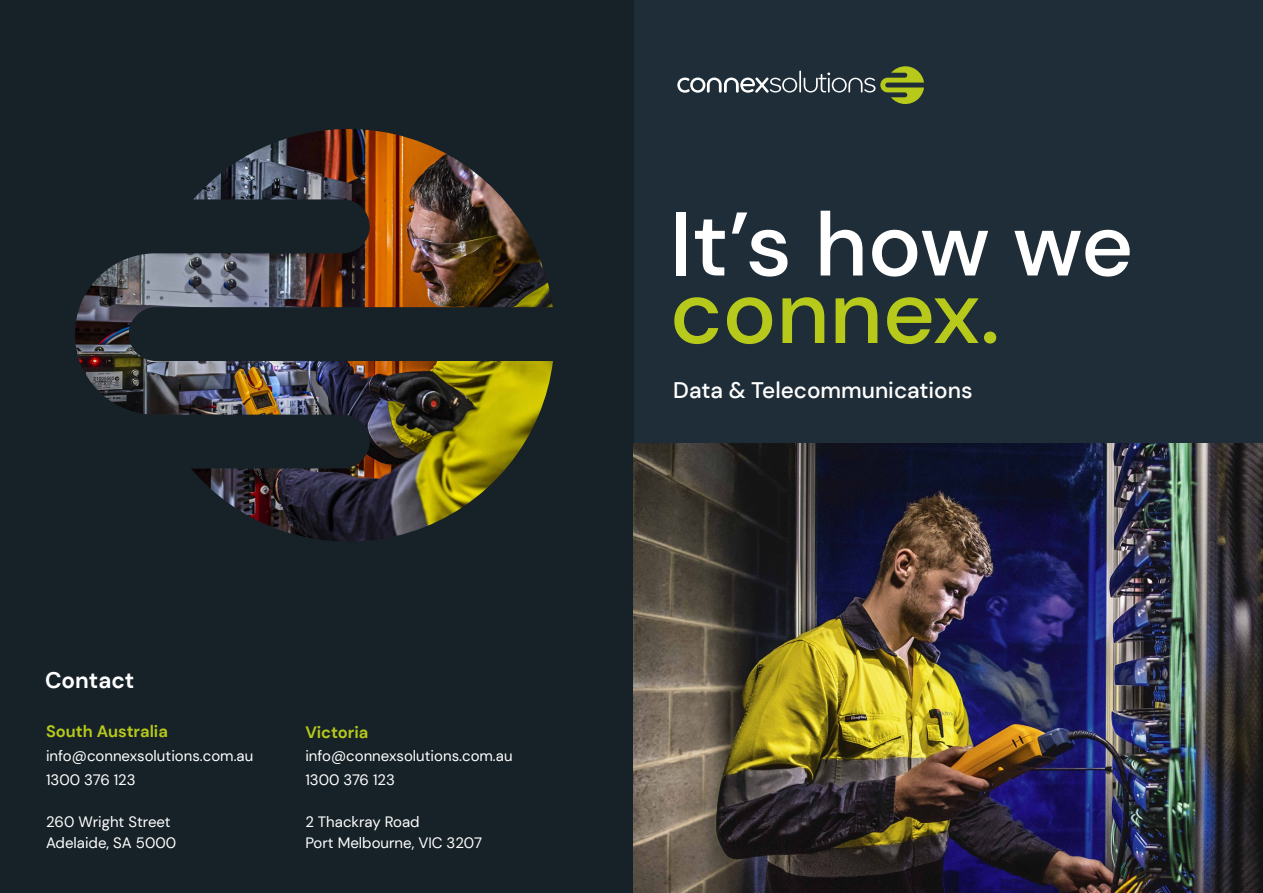
<style>
.page{position:relative;width:1263px;height:893px;background:#fff}
.page>*{position:absolute;margin:0;border:0;box-sizing:border-box;transform-origin:0 0}
.t1{font:500 90px "DM Sans";letter-spacing:-.01em;color:#fff}
.t2{font:500 90px "DM Sans";color:#b7c91b}
.t3{font:500 22.5px "DM Sans";color:#fff}
.t4{font:700 22.5px "DM Sans";color:#fff}
.t5{font:700 16.5px "DM Sans";color:#b7c91b}
.t6{font:15px/24px "DM Sans";color:#fff}
</style>
<div class="page">
<div style="left:631px;top:0;width:632px;height:893px;background:#1e2d37"></div>
<div style="left:0;top:0;width:633px;height:893px;background:#172228"></div>
<svg style="left:677px;top:66px;width:247px;height:38px"></svg>
<img style="left:75px;top:129px;width:478px;height:412px">
<img style="left:633px;top:443px;width:630px;height:450px">
<h2 class="t4" style="left:45px;top:666px;width:91px">Contact</h2>
<p class="t5" style="left:46px;top:721px;width:123px">South Australia</p>
<p class="t6" style="left:46px;top:743px;width:209px">info@connexsolutions.com.au<br>1300 376 123</p>
<p class="t6" style="left:46px;top:811px;width:132px;line-height:21px">260 Wright Street<br>Adelaide, SA 5000</p>
<p class="t5" style="left:305px;top:721px;width:64px">Victoria</p>
<p class="t6" style="left:305px;top:743px;width:209px">info@connexsolutions.com.au<br>1300 376 123</p>
<p class="t6" style="left:305px;top:811px;width:178px;line-height:21px">2 Thackray Road<br>Port Melbourne, VIC 3207</p>
<h1 class="t1" style="left:670px;top:188px;width:465px">It’s how we</h1>
<h1 class="t2" style="left:670px;top:256px;width:331px">connex.</h1>
<h2 class="t3" style="left:673px;top:376px;width:301px">Data &amp; Telecommunications</h2>
</div>
